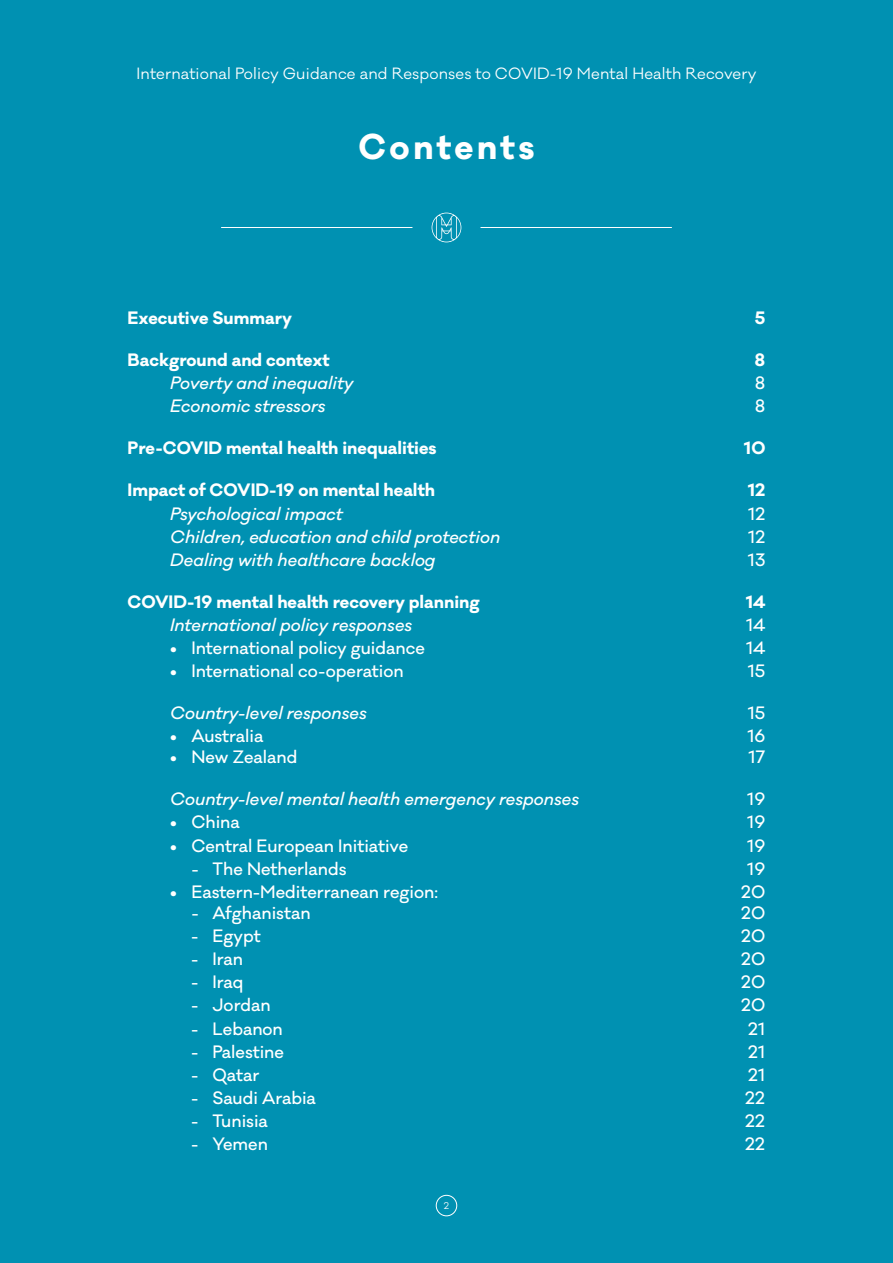
<style>
.page{position:relative;width:893px;height:1263px;background:#0091b2}
.page>*{position:absolute;margin:0;border:0;box-sizing:border-box;transform-origin:0 0}
.t1{font:700 33px "Galano Classic";letter-spacing:.1em;color:#fff}
.t2{font:500 16.5px "Galano Classic";color:#fff}
.t3{font:italic 500 16.5px "Galano Classic";color:#fff}
.t4{font:700 16.5px "Galano Classic";color:#fff}
.t5{font:15px "Galano Classic";letter-spacing:.01em;color:#fff}
.t6{font:9px "Galano Classic Alt";color:#fff}
</style>
<div class="page">
<div style="left:436px;top:1195px;width:21px;height:21px;border:1px solid #fff;border-radius:50%"></div>
<hr style="left:221px;top:227px;width:191px;height:1px;background:#fff">
<hr style="left:480px;top:227px;width:192px;height:1px;background:#fff">
<svg style="left:432px;top:213px;width:29px;height:29px"></svg>
<p class="t5" style="left:137px;top:64px;width:621px">International Policy Guidance and Responses to COVID-19 Mental Health Recovery</p>
<h1 class="t1" style="left:358px;top:124px;width:177px">Contents</h1>
<p class="t4" style="left:128px;top:307px;width:166px">Executive Summary</p>
<p class="t4" style="left:755px;top:307px;width:12px">5</p>
<p class="t4" style="left:128px;top:349px;width:204px">Background and context</p>
<p class="t4" style="left:754px;top:349px;width:12px">8</p>
<p class="t3" style="left:170px;top:372px;width:185px">Poverty and inequality</p>
<p class="t2" style="left:755px;top:372px;width:12px">8</p>
<p class="t3" style="left:170px;top:395px;width:157px">Economic stressors</p>
<p class="t2" style="left:755px;top:395px;width:12px">8</p>
<p class="t4" style="left:128px;top:437px;width:310px">Pre-COVID mental health inequalities</p>
<p class="t4" style="left:744px;top:437px;width:23px">10</p>
<p class="t4" style="left:128px;top:479px;width:309px">Impact of COVID-19 on mental health</p>
<p class="t4" style="left:748px;top:479px;width:19px">12</p>
<p class="t3" style="left:170px;top:503px;width:174px">Psychological impact</p>
<p class="t2" style="left:748px;top:502px;width:19px">12</p>
<p class="t3" style="left:170px;top:526px;width:332px">Children, education and child protection</p>
<p class="t2" style="left:748px;top:526px;width:19px">12</p>
<p class="t3" style="left:170px;top:549px;width:267px">Dealing with healthcare backlog</p>
<p class="t2" style="left:748px;top:549px;width:19px">13</p>
<p class="t4" style="left:128px;top:590px;width:354px">COVID-19 mental health recovery planning</p>
<p class="t4" style="left:746px;top:590px;width:21px">14</p>
<p class="t3" style="left:170px;top:614px;width:244px">International policy responses</p>
<p class="t2" style="left:746px;top:614px;width:21px">14</p>
<p class="t2" style="left:170px;top:637px;width:256px">• International policy guidance</p>
<p class="t2" style="left:746px;top:637px;width:21px">14</p>
<p class="t2" style="left:170px;top:660px;width:235px">• International co-operation</p>
<p class="t2" style="left:748px;top:660px;width:19px">15</p>
<p class="t3" style="left:170px;top:702px;width:198px">Country-level responses</p>
<p class="t2" style="left:748px;top:702px;width:19px">15</p>
<p class="t2" style="left:170px;top:725px;width:95px">• Australia</p>
<p class="t2" style="left:747px;top:725px;width:20px">16</p>
<p class="t2" style="left:170px;top:746px;width:129px">• New Zealand</p>
<p class="t2" style="left:748px;top:746px;width:19px">17</p>
<p class="t3" style="left:170px;top:788px;width:411px">Country-level mental health emergency responses</p>
<p class="t2" style="left:747px;top:788px;width:20px">19</p>
<p class="t2" style="left:170px;top:811px;width:71px">• China</p>
<p class="t2" style="left:747px;top:811px;width:20px">19</p>
<p class="t2" style="left:170px;top:835px;width:240px">• Central European Initiative</p>
<p class="t2" style="left:747px;top:835px;width:20px">19</p>
<p class="t2" style="left:191px;top:858px;width:157px">- The Netherlands</p>
<p class="t2" style="left:747px;top:858px;width:20px">19</p>
<p class="t2" style="left:170px;top:881px;width:269px">• Eastern-Mediterranean region:</p>
<p class="t2" style="left:741px;top:881px;width:26px">20</p>
<p class="t2" style="left:191px;top:902px;width:121px">- Afghanistan</p>
<p class="t2" style="left:741px;top:902px;width:26px">20</p>
<p class="t2" style="left:191px;top:925px;width:71px">- Egypt</p>
<p class="t2" style="left:741px;top:925px;width:26px">20</p>
<p class="t2" style="left:191px;top:948px;width:53px">- Iran</p>
<p class="t2" style="left:741px;top:948px;width:26px">20</p>
<p class="t2" style="left:191px;top:971px;width:54px">- Iraq</p>
<p class="t2" style="left:741px;top:971px;width:26px">20</p>
<p class="t2" style="left:191px;top:994px;width:81px">- Jordan</p>
<p class="t2" style="left:741px;top:994px;width:26px">20</p>
<p class="t2" style="left:191px;top:1017px;width:93px">- Lebanon</p>
<p class="t2" style="left:748px;top:1017px;width:19px">21</p>
<p class="t2" style="left:191px;top:1041px;width:94px">- Palestine</p>
<p class="t2" style="left:748px;top:1041px;width:19px">21</p>
<p class="t2" style="left:191px;top:1064px;width:70px">- Qatar</p>
<p class="t2" style="left:748px;top:1064px;width:19px">21</p>
<p class="t2" style="left:191px;top:1087px;width:126px">- Saudi Arabia</p>
<p class="t2" style="left:745px;top:1087px;width:21px">22</p>
<p class="t2" style="left:191px;top:1110px;width:78px">- Tunisia</p>
<p class="t2" style="left:745px;top:1110px;width:21px">22</p>
<p class="t2" style="left:191px;top:1133px;width:78px">- Yemen</p>
<p class="t2" style="left:745px;top:1133px;width:21px">22</p>
<p class="t6" style="left:444px;top:1200px;width:7px">2</p>
</div>
